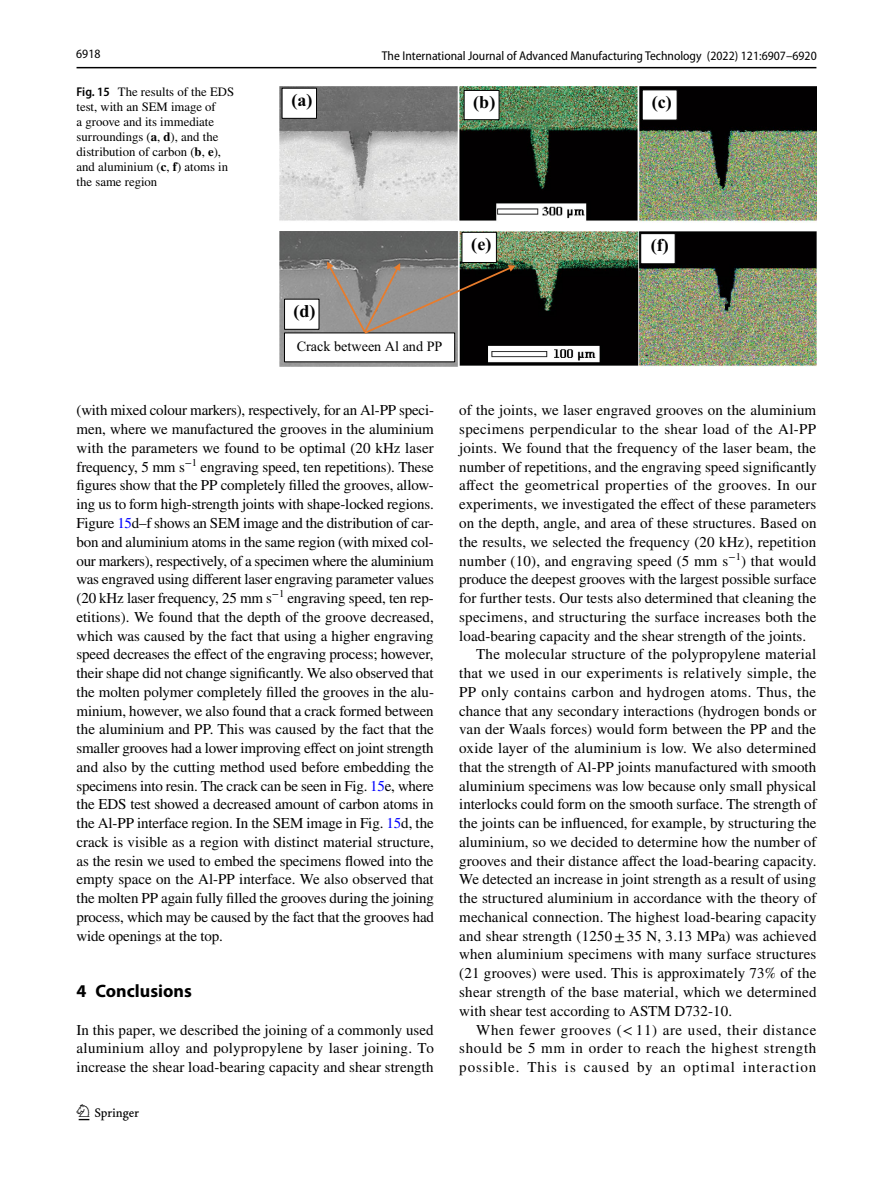
<style>
.page{position:relative;width:893px;height:1187px;background:#fff}
.page>*{position:absolute;margin:0;border:0;box-sizing:border-box;transform-origin:0 0}
.t1{font:22.5px "Springnew Regular 2";color:#000}
.t2{font:18px "Times New Roman PS Bold MT2";color:#000}
.t3{font:700 18px "Myriad Pro";color:#000}
.t4{font:15px/18.8px "STIX";letter-spacing:.005em;color:#000;text-align:justify}
.t5{font:15px "STIX";letter-spacing:.04em;color:#000}
.t6{font:15px "STIX";letter-spacing:.025em;color:#000}
.t7{font:15px "STIX";letter-spacing:.06em;color:#000}
.t8{font:14.25px "Times New Roman PSMT5";color:#000}
.t9{font:12.75px/15px "STIX";color:#000}
.t10{font:semi-condensed 12.75px "Myriad Pro";color:#000}
.t11{font:semi-condensed 12.75px "Xmkwwy Myriad Pro";color:#000}
.s1{font-family:"Xmkwwy Myriad Pro"}
.s2{font-family:"Myriad Pro";font-weight:600;font-stretch:semi-condensed}
.s3{font-weight:700}
.s4{color:#00f}
</style>
<div class="page">
<hr style="left:77px;top:67px;width:739px;height:1px;background:#000">
<img style="left:280px;top:87px;width:536px;height:135px">
<img style="left:280px;top:231px;width:536px;height:135px">
<div style="left:464px;top:90px;width:35px;height:30px;background:#fff;border:1px solid #000"></div>
<div style="left:282px;top:88px;width:35px;height:31px;background:#fff;border:1px solid #000"></div>
<div style="left:642px;top:90px;width:35px;height:30px;background:#fff"></div>
<div style="left:284px;top:299px;width:35px;height:30px;background:#fff"></div>
<div style="left:462px;top:232px;width:35px;height:31px;background:#fff;border:1px solid #000"></div>
<div style="left:640px;top:233px;width:35px;height:31px;background:#fff;border:1px solid #000"></div>
<div style="left:284px;top:332px;width:171px;height:30px;background:#fff"></div>
<svg style="left:327px;top:261px;width:189px;height:74px;background:#6d6965"></svg>
<p class="t11" style="left:76px;top:49px;width:26px">6918</p>
<p class="t10" style="left:382px;top:49px;width:436px">The International Journal of Advanced Manufacturing Technology <span class="s1">(2022) 121:6907–6920</span></p>
<p class="t9" style="left:77px;top:85px;width:159px"><span class="s2">Fig. 15</span> The results of the EDS test, with an SEM image of<br>a groove and its immediate surroundings (<span class="s3">a</span>, <span class="s3">d</span>), and the distribution of carbon (<span class="s3">b</span>, <span class="s3">e</span>), and aluminium (<span class="s3">c</span>, <span class="s3">f</span>) atoms in the same region</p>
<p class="t2" style="left:291px;top:87px;width:23px">(a)</p>
<p class="t2" style="left:473px;top:89px;width:24px">(b)</p>
<p class="t2" style="left:652px;top:89px;width:22px">(c)</p>
<p class="t2" style="left:293px;top:298px;width:24px">(d)</p>
<p class="t8" style="left:297px;top:336px;width:147px">Crack between Al and PP</p>
<p class="t2" style="left:471px;top:231px;width:22px">(e)</p>
<p class="t2" style="left:651px;top:232px;width:19px">(f)</p>
<p class="t4" style="left:77px;top:402px;width:359px">(with mixed colour markers), respectively, for an Al-PP speci&shy;men, where we manufactured the grooves in the aluminium with the parameters we found to be optimal (20 kHz laser frequency, 5 mm s<sup>−1</sup> engraving speed, ten repetitions). These figures show that the PP completely filled the grooves, allow&shy;ing us to form high-strength joints with shape-locked regions.<br>Figure <span class="s4">15</span>d–f shows an SEM image and the distribution of car&shy;bon and aluminium atoms in the same region (with mixed col&shy;our markers), respectively, of a specimen where the aluminium was engraved using different laser engraving parameter values (20 kHz laser frequency, 25 mm s<sup>−1</sup> engraving speed, ten rep&shy;etitions). We found that the depth of the groove decreased, which was caused by the fact that using a higher engraving speed decreases the effect of the engraving process; however, their shape did not change significantly. We also observed that the molten polymer completely filled the grooves in the alu&shy;minium, however, we also found that a crack formed between the aluminium and PP. This was caused by the fact that the smaller grooves had a lower improving effect on joint strength and also by the cutting method used before embedding the specimens into resin. The crack can be seen in Fig. <span class="s4">15</span>e, where the EDS test showed a decreased amount of carbon atoms in the Al-PP interface region. In the SEM image in Fig. <span class="s4">15</span>d, the crack is visible as a region with distinct material structure, as the resin we used to embed the specimens flowed into the empty space on the Al-PP interface. We also observed that the molten PP again fully filled the grooves during the joining process, which may be caused by the fact that the grooves had wide openings at the top.</p>
<p class="t3" style="left:77px;top:979px;width:117px">4 Conclusions</p>
<p class="t4" style="left:77px;top:1021px;width:359px">In this paper, we described the joining of a commonly used aluminium alloy and polypropylene by laser joining. To increase the shear load-bearing capacity and shear strength</p>
<h1 class="t1" style="left:79px;top:1104px;width:62px">1 3</h1>
<p class="t4" style="left:459px;top:402px;width:359px">of the joints, we laser engraved grooves on the aluminium</p>
<p class="t4" style="left:459px;top:421px;width:358px">specimens perpendicular to the shear load of the Al-PP</p>
<p class="t4" style="left:459px;top:439px;width:358px">joints. We found that the frequency of the laser beam, the</p>
<p class="t4" style="left:459px;top:458px;width:359px">number of repetitions, and the engraving speed significantly</p>
<p class="t6" style="left:459px;top:475px;width:359px">affect the geometrical properties of the grooves. In our</p>
<p class="t4" style="left:459px;top:496px;width:359px">experiments, we investigated the effect of these parameters</p>
<p class="t4" style="left:459px;top:514px;width:359px">on the depth, angle, and area of these structures. Based on</p>
<p class="t4" style="left:459px;top:533px;width:358px">the results, we selected the frequency (20 kHz), repetition</p>
<p class="t4" style="left:459px;top:552px;width:359px">number (10), and engraving speed (5 mm s<sup>−1</sup>) that would</p>
<p class="t4" style="left:459px;top:571px;width:359px">produce the deepest grooves with the largest possible surface</p>
<p class="t4" style="left:459px;top:589px;width:359px">for further tests. Our tests also determined that cleaning the</p>
<p class="t4" style="left:459px;top:608px;width:359px">specimens, and structuring the surface increases both the</p>
<p class="t4" style="left:459px;top:627px;width:349px">load-bearing capacity and the shear strength of the joints.</p>
<p class="t4" style="left:476px;top:646px;width:342px">The molecular structure of the polypropylene material</p>
<p class="t4" style="left:459px;top:664px;width:359px">that we used in our experiments is relatively simple, the</p>
<p class="t4" style="left:459px;top:683px;width:358px">PP only contains carbon and hydrogen atoms. Thus, the</p>
<p class="t4" style="left:459px;top:702px;width:359px">chance that any secondary interactions (hydrogen bonds or</p>
<p class="t4" style="left:459px;top:721px;width:358px">van der Waals forces) would form between the PP and the</p>
<p class="t4" style="left:459px;top:739px;width:359px">oxide layer of the aluminium is low. We also determined</p>
<p class="t4" style="left:459px;top:758px;width:359px">that the strength of Al-PP joints manufactured with smooth</p>
<p class="t4" style="left:459px;top:777px;width:359px">aluminium specimens was low because only small physical</p>
<p class="t4" style="left:459px;top:796px;width:359px">interlocks could form on the smooth surface. The strength of</p>
<p class="t4" style="left:459px;top:814px;width:359px">the joints can be influenced, for example, by structuring the</p>
<p class="t4" style="left:459px;top:833px;width:359px">aluminium, so we decided to determine how the number of</p>
<p class="t4" style="left:459px;top:852px;width:359px">grooves and their distance affect the load-bearing capacity.</p>
<p class="t4" style="left:459px;top:871px;width:358px">We detected an increase in joint strength as a result of using</p>
<p class="t4" style="left:459px;top:889px;width:359px">the structured aluminium in accordance with the theory of</p>
<p class="t4" style="left:459px;top:908px;width:359px">mechanical connection. The highest load-bearing capacity</p>
<p class="t4" style="left:459px;top:927px;width:359px">and shear strength (1250±35 N, 3.13 MPa) was achieved</p>
<p class="t4" style="left:459px;top:946px;width:359px">when aluminium specimens with many surface structures</p>
<p class="t4" style="left:459px;top:964px;width:359px">(21 grooves) were used. This is approximately 73% of the</p>
<p class="t4" style="left:459px;top:983px;width:359px">shear strength of the base material, which we determined</p>
<p class="t4" style="left:459px;top:1002px;width:274px">with shear test according to ASTM D732-10.</p>
<p class="t5" style="left:476px;top:1019px;width:342px">When fewer grooves (&lt; 11) are used, their distance</p>
<p class="t5" style="left:459px;top:1037px;width:359px">should be 5 mm in order to reach the highest strength</p>
<p class="t7" style="left:459px;top:1056px;width:359px">possible. This is caused by an optimal interaction</p>
</div>
